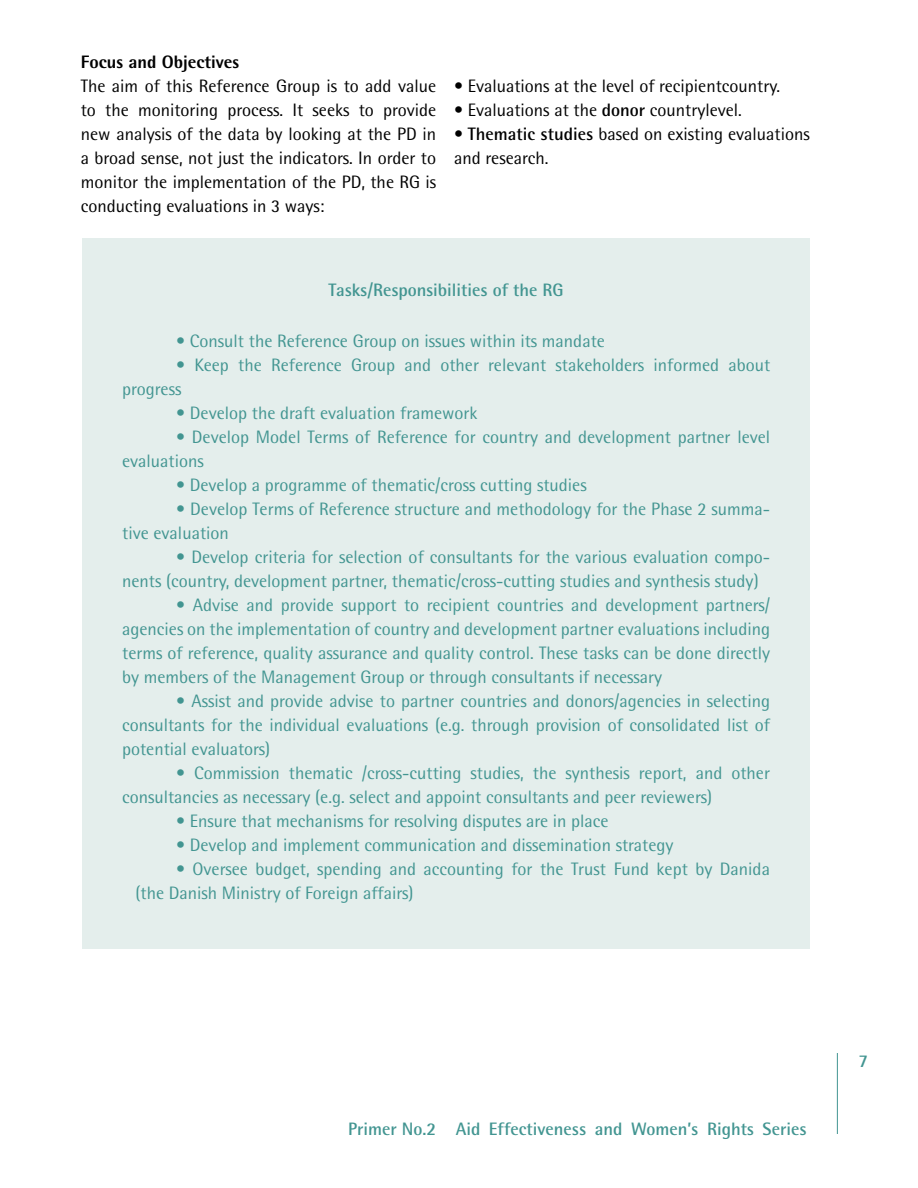
<style>
.page{position:relative;width:918px;height:1188px;background:#fff}
.page>*{position:absolute;margin:0;border:0;box-sizing:border-box;transform-origin:0 0}
.t1{font:18px/24px "Rotis Semi Sans";color:#429591}
.t2{font:18px/24px "Rotis Semi Sans";color:#000;text-align:justify}
.t3{font:700 18px "Rotis Semi Sans";color:#429591}
.t4{font:800 18px "Rotis Semi Sans";color:#000}
.s1{font-weight:700}
</style>
<div class="page">
<hr style="left:837px;top:1053px;width:1px;height:81px;background:#429591">
<div style="left:82px;top:238px;width:728px;height:712px;background:#e4eeec"></div>
<p class="t4" style="left:81px;top:51px;width:160px">Focus and Objectives</p>
<p class="t2" style="left:81px;top:74px;width:357px">The aim of this Reference Group is to add value to the monitoring process. It seeks to provide new analysis of the data by looking at the PD in a broad sense, not just the indicators. In order to monitor the implementation of the PD, the RG is conducting evaluations in 3 ways:</p>
<p class="t2" style="left:454px;top:73px;width:327px">• Evaluations at the level of recipientcountry.</p>
<p class="t2" style="left:454px;top:97px;width:289px">• Evaluations at the <span class="s1">donor</span> countrylevel.</p>
<p class="t2" style="left:454px;top:121px;width:357px">• <span class="s1">Thematic studies</span> based on existing evaluations and research.</p>
<p class="t3" style="left:329px;top:279px;width:230px">Tasks/Responsibilities of the RG</p>
<p class="t1" style="left:176px;top:329px;width:430px">• Consult the Reference Group on issues within its mandate</p>
<p class="t1" style="left:122px;top:353px;width:649px;text-indent:54px">• Keep the Reference Group and other relevant stakeholders informed about progress</p>
<p class="t1" style="left:176px;top:401px;width:303px">• Develop the draft evaluation framework</p>
<p class="t1" style="left:122px;top:425px;width:649px;text-indent:54px">• Develop Model Terms of Reference for country and development partner level evaluations</p>
<p class="t1" style="left:176px;top:473px;width:412px">• Develop a programme of thematic/cross cutting studies</p>
<p class="t1" style="left:122px;top:497px;width:650px;text-indent:54px">• Develop Terms of Reference structure and methodology for the Phase 2 summa&shy;tive evaluation</p>
<p class="t1" style="left:122px;top:545px;width:649px;text-indent:54px">• Develop criteria for selection of consultants for the various evaluation compo&shy;nents (country, development partner, thematic/cross-cutting studies and synthesis study)</p>
<p class="t1" style="left:122px;top:593px;width:649px;text-align:justify;text-indent:54px">• Advise and provide support to recipient countries and development partners/ agencies on the implementation of country and development partner evaluations including terms of reference, quality assurance and quality control. These tasks can be done directly by members of the Management Group or through consultants if necessary</p>
<p class="t1" style="left:122px;top:689px;width:650px;text-align:justify;text-indent:54px">• Assist and provide advise to partner countries and donors/agencies in selecting consultants for the individual evaluations (e.g. through provision of consolidated list of potential evaluators)</p>
<p class="t1" style="left:122px;top:761px;width:649px;text-indent:54px">• Commission thematic /cross-cutting studies, the synthesis report, and other consultancies as necessary (e.g. select and appoint consultants and peer reviewers)</p>
<p class="t1" style="left:176px;top:809px;width:434px">• Ensure that mechanisms for resolving disputes are in place</p>
<p class="t1" style="left:176px;top:833px;width:499px">• Develop and implement communication and dissemination strategy</p>
<p class="t1" style="left:136px;top:857px;width:636px;text-indent:41px">• Oversee budget, spending and accounting for the Trust Fund kept by Danida (the Danish Ministry of Foreign affairs)</p>
<p class="t3" style="left:348px;top:1118px;width:460px">Primer No.2 Aid Effectiveness and Women’s Rights Series</p>
<p class="t3" style="left:859px;top:1049px;width:11px">7</p>
</div>
